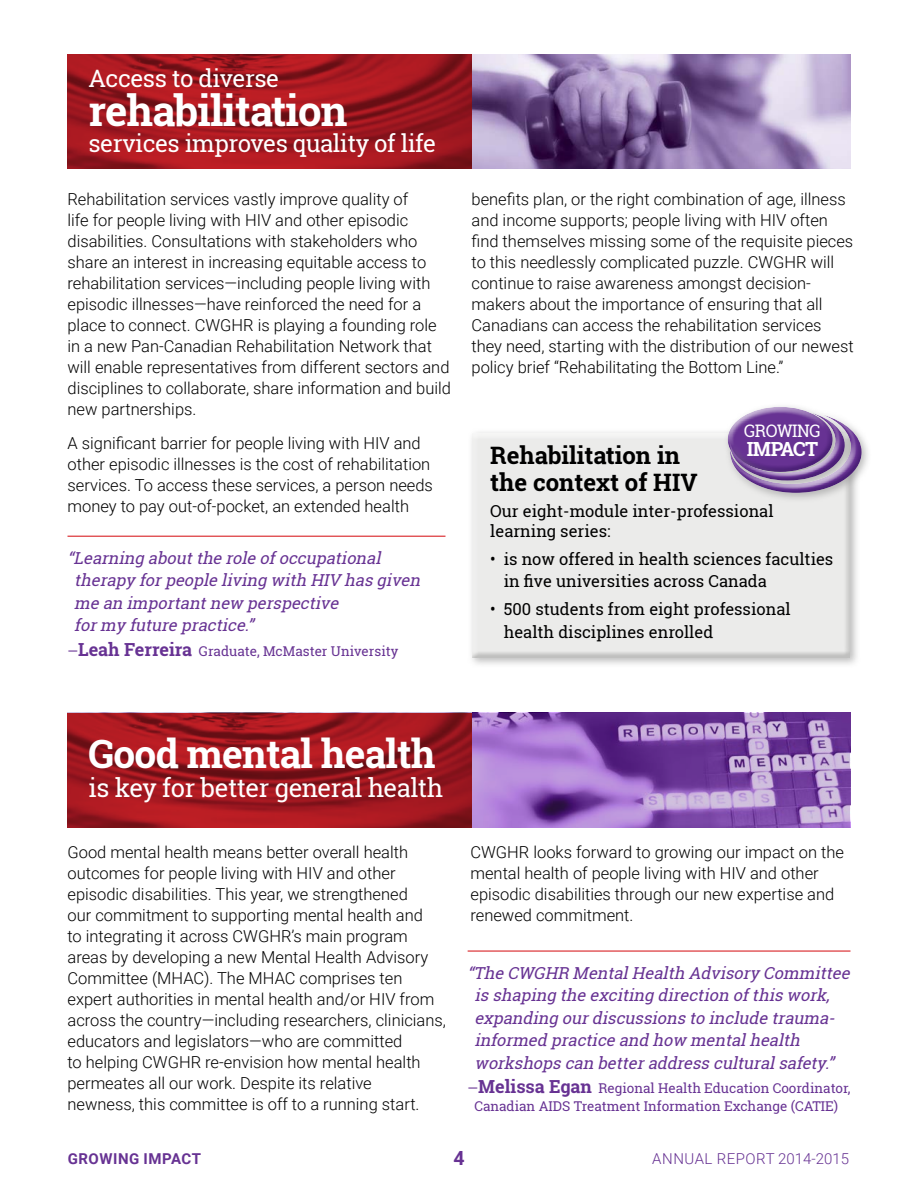
<style>
.page{position:relative;width:918px;height:1188px;background:#fff}
.page>*{position:absolute;margin:0;border:0;box-sizing:border-box;transform-origin:0 0}
.t1{font:700 42px "Roboto Slab";letter-spacing:-.02em;color:#fff}
.t2{font:700 39px "Roboto Slab";letter-spacing:-.02em;color:#fff}
.t3{font:25.5px "Roboto Slab";letter-spacing:-.02em;color:#fff}
.t4{font:24px "Roboto Slab";letter-spacing:-.02em;color:#fff}
.t5{font:700 24px/27px "Roboto Slab";color:#000}
.t6{font:700 19.5px "Roboto Slab";letter-spacing:-.05em;color:#fff}
.t7{font:700 19.5px "Roboto";color:#673293}
.t8{font:17.25px "Roboto Slab";letter-spacing:-.03em;color:#fff}
.t9{font:300 16.5px/21px "Roboto";color:#000}
.t10{font:italic 16.5px/22.5px "Roboto Slab";color:#673293}
.t11{font:16.5px/22.5px "Roboto Slab";color:#000}
.t12{font:300 15px "Roboto";letter-spacing:.03em;color:#673293}
.t13{font:700 15px "Roboto";letter-spacing:.035em;color:#673293}
.t14{font:13.5px/18px "Roboto Slab";color:#673293;text-align:center}
.s1{font-weight:700;font-size:18px}
</style>
<div class="page">
<div style="left:467px;top:428px;width:393px;height:240px;background:#989898;opacity:.64"></div>
<div style="left:468px;top:428px;width:390px;height:231px;background:#ebebea"></div>
<img style="left:68px;top:54px;width:782px;height:115px">
<svg style="left:68px;top:713px;width:404px;height:115px;background:#9e171f"></svg>
<svg style="left:472px;top:713px;width:378px;height:115px;background:#9367b8"></svg>
<hr style="left:68px;top:536px;width:378px;height:1px;background:#d92428">
<hr style="left:468px;top:950px;width:383px;height:2px;background:#d92428">
<div style="left:720px;top:399px;width:115px;height:55px;background:#fff"></div>
<div style="left:723px;top:406px;width:123px;height:70px;background:#fff;opacity:.75"></div>
<div style="left:725px;top:411px;width:147px;height:92px;background:#989898;opacity:.64"></div>
<div style="left:723px;top:408px;width:140px;height:80px;background:#fff;opacity:.75"></div>
<div style="left:729px;top:418px;width:140px;height:76px;background:#673293;opacity:.45"></div>
<h3 class="t4" style="left:89px;top:62px;width:192px">Access to diverse</h3>
<h1 class="t1" style="left:89px;top:82px;width:261px">rehabilitation</h1>
<h3 class="t4" style="left:89px;top:127px;width:349px">services improves quality of life</h3>
<p class="t9" style="left:68px;top:188px;width:385px">Rehabilitation services vastly improve quality of<br>life for people living with HIV and other episodic disabilities. Consultations with stakeholders who share an interest in increasing equitable access to rehabilitation services—including people living with episodic illnesses—have reinforced the need for a place to connect. CWGHR is playing a founding role in a new Pan-Canadian Rehabilitation Network that will enable representatives from different sectors and disciplines to collaborate, share information and build new partnerships.</p>
<p class="t9" style="left:68px;top:432px;width:367px">A significant barrier for people living with HIV and other episodic illnesses is the cost of rehabilitation services. To access these services, a person needs money to pay out-of-pocket, an extended health</p>
<p class="t10" style="left:74px;top:546px;width:352px;text-indent:-7px">“Learning aboutthe role ofoccupational therapy forpeople living with HIV hasgiven me an importantnew perspective<br>formy future practice.”</p>
<p class="t14" style="left:68px;top:642px;width:332px">—<span class="s1">Leah Ferreira</span> Graduate, McMaster University</p>
<p class="t9" style="left:472px;top:188px;width:384px">benefits plan, or the right combination of age, illness and income supports; people living with HIV often find themselves missing some of the requisite pieces to this needlessly complicated puzzle. CWGHR will continue to raise awareness amongst decision&shy;makers about the importance of ensuring that all Canadians can access the rehabilitation services they need, starting with the distribution of our newest policy brief “Rehabilitating the Bottom Line.”</p>
<p class="t8" style="left:744px;top:418px;width:76px">Growing</p>
<p class="t6" style="left:747px;top:436px;width:73px">Impact</p>
<h3 class="t5" style="left:490px;top:442px;width:209px">Rehabilitation in the context of HIV</h3>
<p class="t11" style="left:490px;top:501px;width:285px;line-height:20.2px">Our eight-module inter‑professional learning series:</p>
<p class="t11" style="left:504px;top:548px;width:331px;text-indent:-13px">• is now offered in health sciences faculties in five universities across Canada</p>
<p class="t11" style="left:504px;top:598px;width:288px;text-indent:-13px">• 500 students from eight professional health disciplines enrolled</p>
<h2 class="t2" style="left:89px;top:727px;width:349px">Good mental health</h2>
<h3 class="t3" style="left:89px;top:770px;width:356px">is key for better general health</h3>
<p class="t9" style="left:67px;top:841px;width:380px">Good mental health means better overall health outcomes for people living with HIV and other episodic disabilities. This year, we strengthened<br>our commitment to supporting mental health and<br>to integrating it across CWGHR’s main program areas by developing a new Mental Health Advisory Committee (MHAC). The MHAC comprises ten expert authorities in mental health and/or HIV from across the country—including researchers, clinicians, educators and legislators—who are committed<br>to helping CWGHR re-envision how mental health permeates all our work. Despite its relative<br>newness, this committee is off to a running start.</p>
<p class="t9" style="left:470px;top:841px;width:375px">CWGHR looks forward to growing our impact on the mental health of people living with HIV and other episodic disabilities through our new expertise and renewed commitment.</p>
<p class="t10" style="left:474px;top:961px;width:381px;text-indent:-7px">“The CWGHR Mental Health Advisory Committee isshaping the exciting direction ofthiswork, expanding ourdiscussionsto include trauma&shy;informed practice and how mentalhealth workshopscan betteraddressculturalsafety.”</p>
<p class="t14" style="left:468px;top:1079px;width:384px">—<span class="s1">Melissa Egan</span> Regional Health Education Coordinator,<br>Canadian AIDS Treatment Information Exchange (CATIE)</p>
<p class="t13" style="left:68px;top:1148px;width:135px">GROWING IMPACT</p>
<p class="t7" style="left:453px;top:1144px;width:13px">4</p>
<p class="t12" style="left:652px;top:1148px;width:198px">Annual Report 2014-2015</p>
</div>
